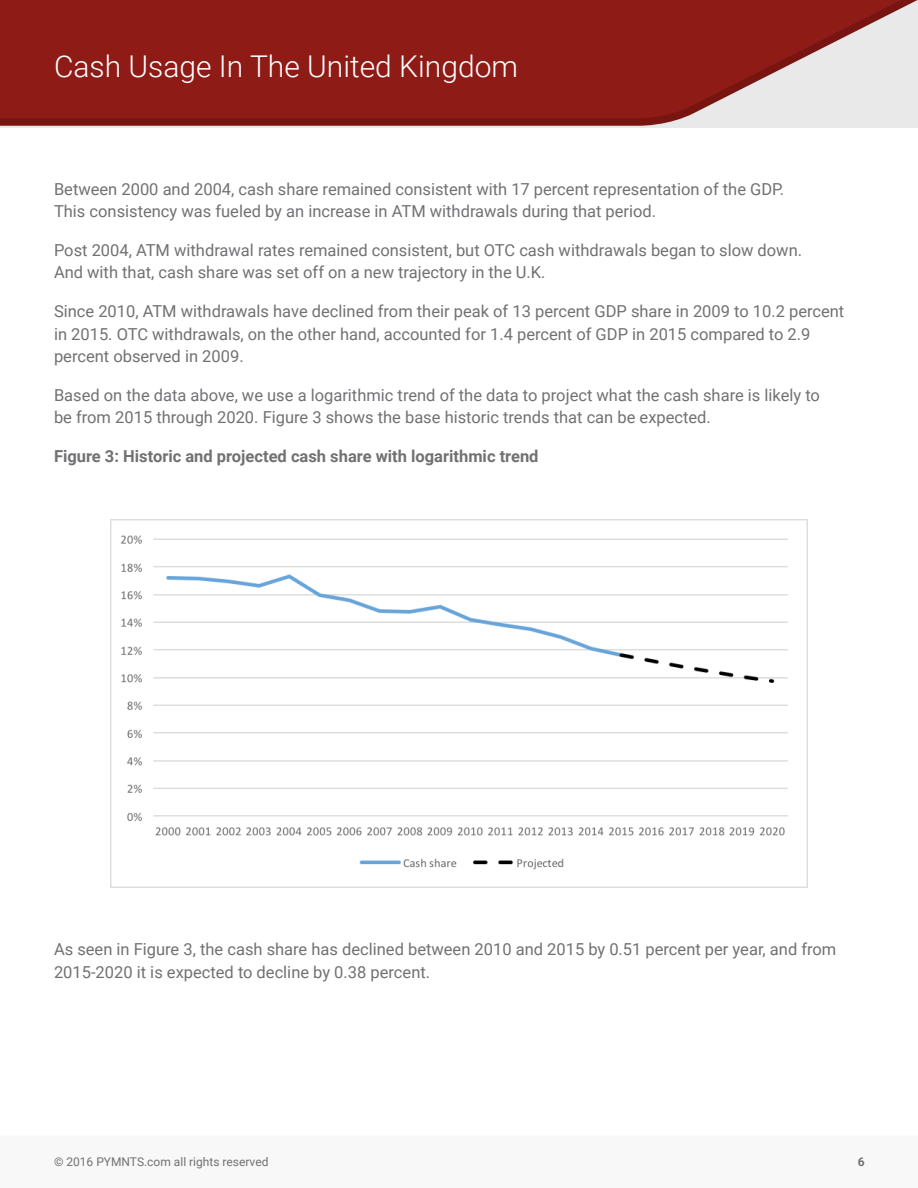
<style>
.page{position:relative;width:918px;height:1188px;background:#fff}
.page>*{position:absolute;margin:0;border:0;box-sizing:border-box;transform-origin:0 0}
.t1{font:300 30px "Roboto";color:#fff}
.t2{font:16.5px/22.5px "Roboto";color:#717073}
.t3{font:700 16.5px "Roboto";color:#717073}
.t4{font:12px "Roboto";color:#717073}
.t5{font:700 12px "Roboto";color:#717073}
</style>
<div class="page">
<svg style="left:0;top:0;width:918px;height:128px;background:#9b3936"></svg>
<div style="left:0;top:1136px;width:918px;height:52px;background:#f8f8f8"></div>
<img style="left:111px;top:520px;width:696px;height:367px">
<h1 class="t1" style="left:54px;top:45px;width:466px">Cash Usage In The United Kingdom</h1>
<p class="t2" style="left:54px;top:177px;width:732px">Between 2000 and 2004, cash share remained consistent with 17 percent representation of the GDP.<br>This consistency was fueled by an increase in ATM withdrawals during that period.</p>
<p class="t2" style="left:54px;top:238px;width:750px">Post 2004, ATM withdrawal rates remained consistent, but OTC cash withdrawals began to slow down.<br>And with that, cash share was set off on a new trajectory in the U.K.</p>
<p class="t2" style="left:54px;top:299px;width:792px">Since 2010, ATM withdrawals have declined from their peak of 13 percent GDP share in 2009 to 10.2 percent in 2015. OTC withdrawals, on the other hand, accounted for 1.4 percent of GDP in 2015 compared to 2.9 percent observed in 2009.</p>
<p class="t2" style="left:54px;top:383px;width:767px">Based on the data above, we use a logarithmic trend of the data to project what the cash share is likely to be from 2015 through 2020. Figure 3 shows the base historic trends that can be expected.</p>
<p class="t3" style="left:54px;top:445px;width:486px">Figure 3: Historic and projected cash share with logarithmic trend</p>
<p class="t2" style="left:54px;top:937px;width:784px">As seen in Figure 3, the cash share has declined between 2010 and 2015 by 0.51 percent per year, and from<br>2015-2020 it is expected to decline by 0.38 percent.</p>
<p class="t4" style="left:54px;top:1153px;width:216px">© 2016 PYMNTS.com all rights reserved</p>
<p class="t5" style="left:858px;top:1153px;width:8px">6</p>
</div>
